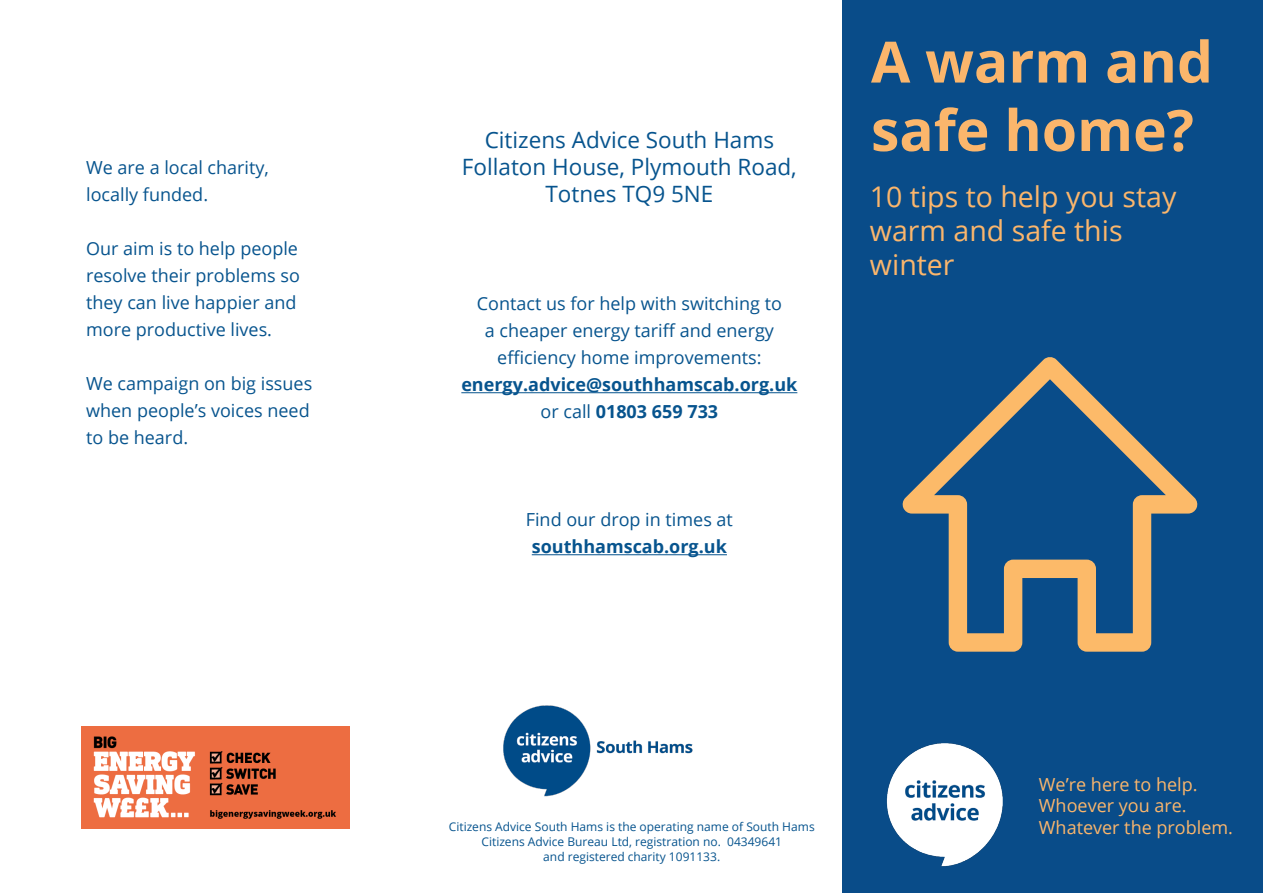
<style>
.page{position:relative;width:1263px;height:893px;background:#fff}
.page>*{position:absolute;margin:0;border:0;box-sizing:border-box;transform-origin:0 0}
.t1{font:700 57px/68.4px "Open Sans";color:#fbb66c}
.t2{font:28.5px/34.2px "Open Sans";color:#fbb66c}
.t3{font:22.5px "Open Sans";color:#07548e}
.t4{font:18px/27px "Open Sans";color:#07548e}
.t5{font:700 18px "Open Sans";color:#07548e}
.t6{font:18px "Open Sans";color:#fbb66c}
.t7{font:12px/15px "Open Sans";color:#07548e;text-align:center}
.s1{font-weight:400}
</style>
<div class="page">
<div style="left:842px;top:0;width:421px;height:893px;background:#094c89"></div>
<img style="left:886px;top:743px;width:117px;height:124px">
<img style="left:503px;top:705px;width:190px;height:92px">
<hr style="left:461px;top:392px;width:336px;height:1px;background:#07548e">
<hr style="left:532px;top:554px;width:195px;height:1px;background:#07548e">
<img style="left:81px;top:726px;width:268px;height:102px">
<svg style="left:902px;top:357px;width:296px;height:295px"></svg>
<p class="t4" style="left:86px;top:154px;width:184px">We are a local charity, locally funded.</p>
<p class="t4" style="left:86px;top:235px;width:215px">Our aim is to help people resolve their problems so they can live happier and more productive lives.</p>
<p class="t4" style="left:86px;top:370px;width:228px">We campaign on big issues when people’s voices need to be heard.</p>
<p class="t3" style="left:485px;top:125px;width:291px">Citizens Advice South Hams</p>
<p class="t3" style="left:462px;top:152px;width:336px">Follaton House, Plymouth Road,</p>
<p class="t3" style="left:545px;top:179px;width:170px">Totnes TQ9 5NE</p>
<p class="t4" style="left:477px;top:290px;width:307px;text-align:center">Contact us for help with switching to a cheaper energy tariff and energy efficiency home improvements:</p>
<p class="t5" style="left:461px;top:372px;width:337px">energy.advice@southhamscab.org.uk</p>
<p class="t5" style="left:540px;top:399px;width:179px"><span class="s1">or call</span> 01803 659 733</p>
<p class="t4" style="left:526px;top:506px;width:209px">Find our drop in times at</p>
<p class="t5" style="left:532px;top:534px;width:197px">southhamscab.org.uk</p>
<p class="t1" style="left:871px;top:26px;width:343px">A warm and safe home?</p>
<p class="t2" style="left:870px;top:179px;width:308px">10 tips to help you stay warm and safe this winter</p>
<p class="t7" style="left:449px;top:819px;width:367px">Citizens Advice South Hams is the operating name of South Hams<br>Citizens Advice Bureau Ltd, registration no. 04349641</p>
<p class="t7" style="left:543px;top:849px;width:178px">and registered charity 1091133.</p>
<p class="t6" style="left:1039px;top:772px;width:160px">We’re here to help.</p>
<p class="t6" style="left:1039px;top:794px;width:149px">Whoever you are.</p>
<p class="t6" style="left:1039px;top:815px;width:195px">Whatever the problem.</p>
</div>
